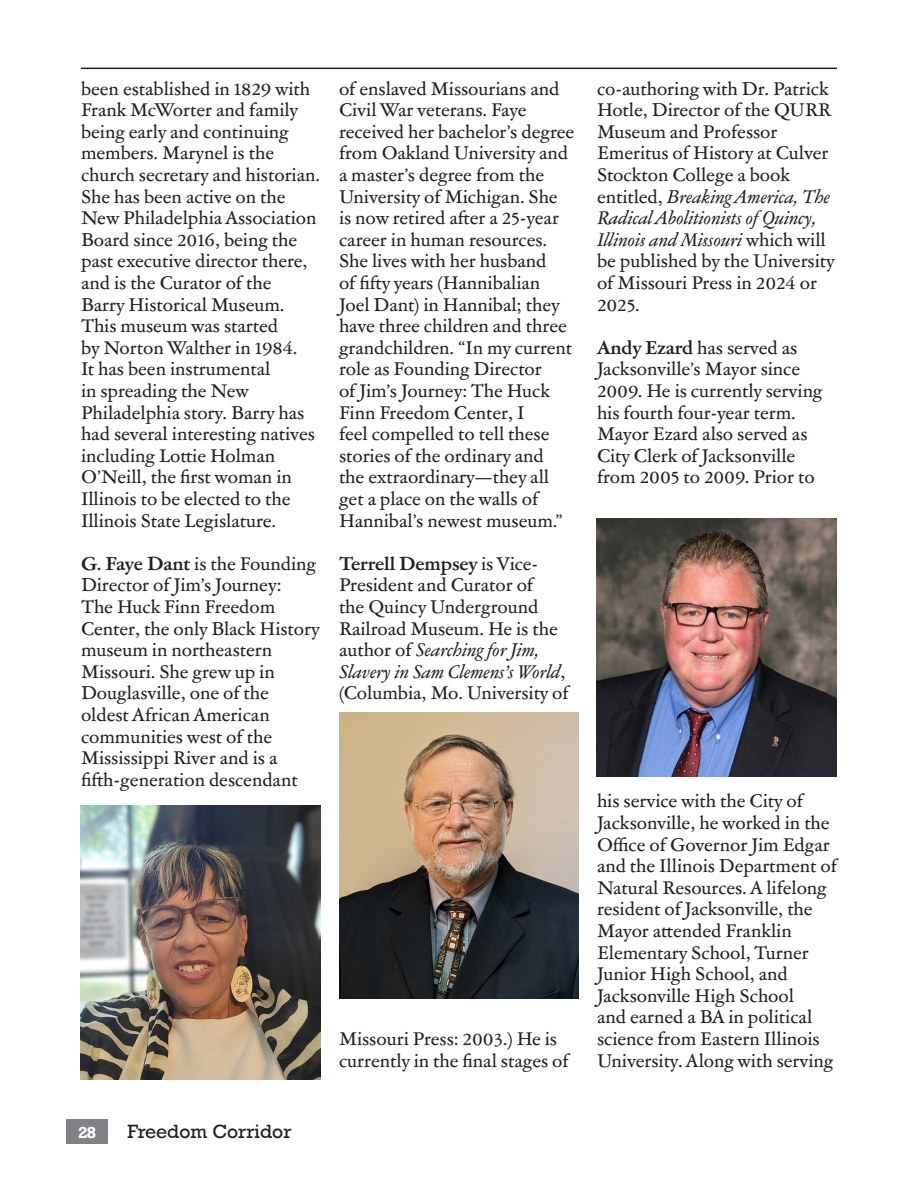
<style>
.page{position:relative;width:918px;height:1188px;background:#fff}
.page>*{position:absolute;margin:0;border:0;box-sizing:border-box;transform-origin:0 0}
.Body_text{font:18px/21.6px "Garamond ATF Text";letter-spacing:-.005em;color:#231f20}
.t1{font:18px "Rockwell";color:#231f20}
.t2{font:700 15px "Rockwell";color:#fff}
.s1{font-weight:700}
.s2{font-style:italic}
</style>
<div class="page">
<div style="left:66px;top:1120px;width:42px;height:24px;background:#808285"></div>
<img style="left:80px;top:806px;width:241px;height:274px">
<img style="left:339px;top:713px;width:240px;height:285px">
<img style="left:597px;top:518px;width:239px;height:258px">
<hr style="left:81px;top:68px;width:756px;height:1px;background:#231f20">
<p class="Body_text" style="left:81px;top:77px;width:241px">been established in 1829 with<br>Frank McWorter and family being early and continuing members. Marynel is the church secretary and historian.<br>She has been active on the<br>New Philadelphia Association<br>Board since 2016, being the past executive director there, and is the Curator of the<br>Barry Historical Museum.<br>This museum was started<br>by Norton Walther in 1984.<br>It has been instrumental<br>in spreading the New<br>Philadelphia story. Barry has had several interesting natives including Lottie Holman<br>O’Neill, the first woman in<br>Illinois to be elected to the<br>Illinois State Legislature.</p>
<p class="Body_text" style="left:81px;top:552px;width:240px"><span class="s1">G. Faye Dant</span> is the Founding<br>Director of Jim’s Journey:<br>The Huck Finn Freedom<br>Center, the only Black History museum in northeastern<br>Missouri. She grew up in<br>Douglasville, one of the oldest African American communities west of the<br>Mississippi River and is a fifth-generation descendant</p>
<p class="Body_text" style="left:339px;top:77px;width:237px">of enslaved Missourians and<br>Civil War veterans. Faye received her bachelor’s degree from Oakland University and a master’s degree from the<br>University of Michigan. She is now retired after a 25-year career in human resources.<br>She lives with her husband<br>of fifty years (Hannibalian<br>Joel Dant) in Hannibal; they have three children and three grandchildren. “In my current role as Founding Director<br>of Jim’s Journey: The Huck<br>Finn Freedom Center, I<br>feel compelled to tell these stories of the ordinary and<br>the extraordinary—they all get a place on the walls of<br>Hannibal’s newest museum.”</p>
<p class="Body_text" style="left:339px;top:552px;width:231px"><span class="s1">Terrell Dempsey</span> is Vice-<br>President and Curator of<br>the Quincy Underground<br>Railroad Museum. He is the author of <span class="s2">Searching for Jim,<br>Slavery in Sam Clemens’s World</span>, (Columbia, Mo. University of</p>
<p class="Body_text" style="left:339px;top:1027px;width:231px">Missouri Press: 2003.) He is currently in the final stages of</p>
<p class="Body_text" style="left:597px;top:77px;width:239px">co-authoring with Dr. Patrick<br>Hotle, Director of the QURR<br>Museum and Professor<br>Emeritus of History at Culver<br>Stockton College a book entitled, <span class="s2">Breaking America, The<br>Radical Abolitionists of Quincy,<br>Illinois and Missouri</span> which will be published by the University of Missouri Press in 2024 or<br>2025.</p>
<p class="Body_text" style="left:597px;top:336px;width:227px"><span class="s1">Andy Ezard</span> has served as<br>Jacksonville’s Mayor since<br>2009. He is currently serving his fourth four-year term.<br>Mayor Ezard also served as<br>City Clerk of Jacksonville from 2005 to 2009. Prior to</p>
<p class="Body_text" style="left:597px;top:789px;width:241px">his service with the City of<br>Jacksonville, he worked in the<br>Office of Governor Jim Edgar and the Illinois Department of<br>Natural Resources. A lifelong resident of Jacksonville, the<br>Mayor attended Franklin<br>Elementary School, Turner<br>Junior High School, and<br>Jacksonville High School<br>and earned a BA in political science from Eastern Illinois<br>University. Along with serving</p>
<p class="t2" style="left:78px;top:1122px;width:20px">28</p>
<p class="t1" style="left:128px;top:1120px;width:166px">Freedom Corridor</p>
</div>
